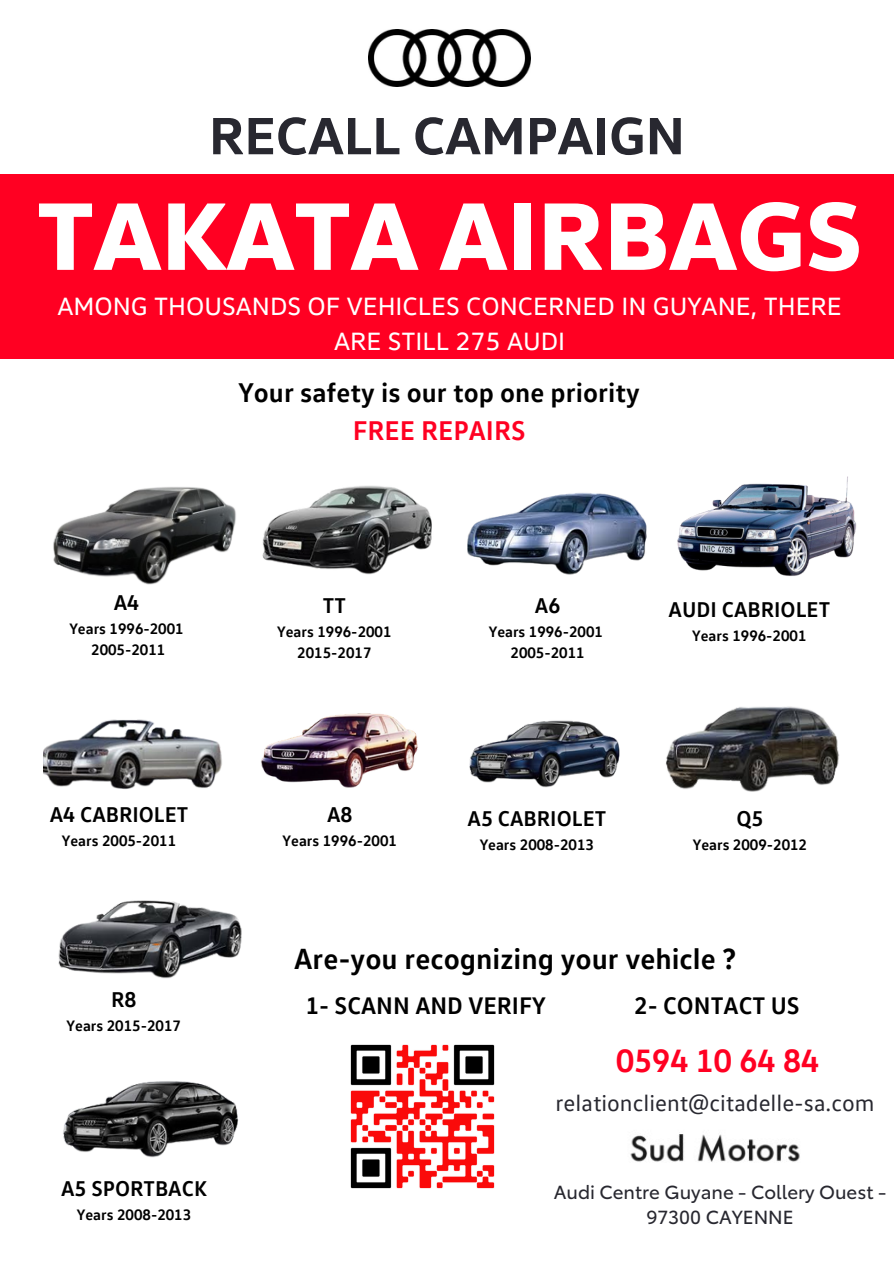
<style>
.page{position:relative;width:894px;height:1264px;background:#fff}
.page>*{position:absolute;margin:0;border:0;box-sizing:border-box;transform-origin:0 0}
.t1{font:800 97.5px "VW Head";color:#fff}
.t2{font:700 53.25px "VW Head";color:#282830}
.t3{font:700 32.85px "VW Text";color:#f02}
.t4{font:700 29.7px "VW Text";color:#000}
.t5{font:700 27.6px/38.2px "VW Text";color:#000;text-align:center}
.t6{font:25.5px/35px "VW Head";color:#fff;text-align:center}
.t7{font:700 24.45px "VW Text";color:#000}
.t8{font:23.4px "VW Text";color:#282830}
.t9{font:700 21.75px "VW Text";color:#000}
.t10{font:18.75px "Toyota Type";color:#282830}
.t11{font:700 15.45px "VW Text";color:#000}
.s1{color:#f02}
</style>
<div class="page">
<div style="left:0;top:174px;width:893px;height:185px;background:#f02"></div>
<img style="left:53px;top:487px;width:183px;height:98px">
<img style="left:467px;top:492px;width:180px;height:83px">
<img style="left:44px;top:719px;width:178px;height:70px">
<img style="left:677px;top:476px;width:180px;height:100px">
<img style="left:368px;top:29px;width:162px;height:58px">
<img style="left:58px;top:900px;width:184px;height:79px">
<img style="left:261px;top:713px;width:157px;height:75px">
<img style="left:262px;top:485px;width:170px;height:90px">
<img style="left:666px;top:706px;width:174px;height:86px">
<img style="left:469px;top:720px;width:151px;height:68px">
<img style="left:63px;top:1081px;width:176px;height:77px">
<img style="left:350px;top:1044px;width:145px;height:145px">
<img style="left:630px;top:1134px;width:170px;height:28px">
<p class="t2" style="left:209px;top:101px;width:477px">RECALL CAMPAIGN</p>
<p class="t1" style="left:37px;top:172px;width:825px">TAKATA AIRBAGS</p>
<p class="t6" style="left:57px;top:287px;width:785px">AMONG THOUSANDS OF VEHICLES CONCERNED IN GUYANE, THERE<br>ARE STILL 275 AUDI</p>
<p class="t5" style="left:238px;top:372px;width:402px">Your safety is our top one priority<br><span class="s1">FREE REPAIRS</span></p>
<p class="t9" style="left:114px;top:588px;width:27px">A4</p>
<p class="t11" style="left:69px;top:618px;width:116px">Years 1996-2001</p>
<p class="t11" style="left:91px;top:639px;width:76px">2005-2011</p>
<p class="t9" style="left:323px;top:591px;width:24px">TT</p>
<p class="t11" style="left:277px;top:621px;width:116px">Years 1996-2001</p>
<p class="t11" style="left:297px;top:642px;width:76px">2015-2017</p>
<p class="t9" style="left:534px;top:591px;width:27px">A6</p>
<p class="t11" style="left:488px;top:621px;width:116px">Years 1996-2001</p>
<p class="t11" style="left:510px;top:642px;width:75px">2005-2011</p>
<p class="t9" style="left:668px;top:595px;width:163px">AUDI CABRIOLET</p>
<p class="t11" style="left:692px;top:625px;width:116px">Years 1996-2001</p>
<p class="t9" style="left:50px;top:800px;width:140px">A4 CABRIOLET</p>
<h3 class="t11" style="left:62px;top:830px;width:116px">Years 2005-2011</h3>
<p class="t9" style="left:327px;top:800px;width:27px">A8</p>
<p class="t11" style="left:282px;top:830px;width:116px">Years 1996-2001</p>
<h6 class="t9" style="left:467px;top:804px;width:140px">A5 CABRIOLET</h6>
<h6 class="t11" style="left:479px;top:834px;width:116px">Years 2008-2013</h6>
<p class="t9" style="left:736px;top:804px;width:29px">Q5</p>
<h3 class="t11" style="left:692px;top:834px;width:116px">Years 2009-2012</h3>
<p class="t4" style="left:294px;top:938px;width:443px">Are-you recognizing your vehicle ?</p>
<p class="t9" style="left:111px;top:985px;width:27px">R8</p>
<p class="t11" style="left:67px;top:1015px;width:116px">Years 2015-2017</p>
<p class="t7" style="left:305px;top:989px;width:241px">1- SCANN AND VERIFY</p>
<p class="t7" style="left:634px;top:989px;width:167px">2- CONTACT US</p>
<p class="t3" style="left:616px;top:1038px;width:205px">0594 10 64 84</p>
<p class="t8" style="left:555px;top:1088px;width:320px">relationclient@citadelle-sa.com</p>
<p class="t9" style="left:61px;top:1174px;width:147px">A5 SPORTBACK</p>
<p class="t11" style="left:77px;top:1204px;width:116px">Years 2008-2013</p>
<p class="t10" style="left:553px;top:1176px;width:334px">Audi Centre Guyane - Collery Ouest -</p>
<p class="t10" style="left:646px;top:1202px;width:149px">97300 CAYENNE</p>
</div>
